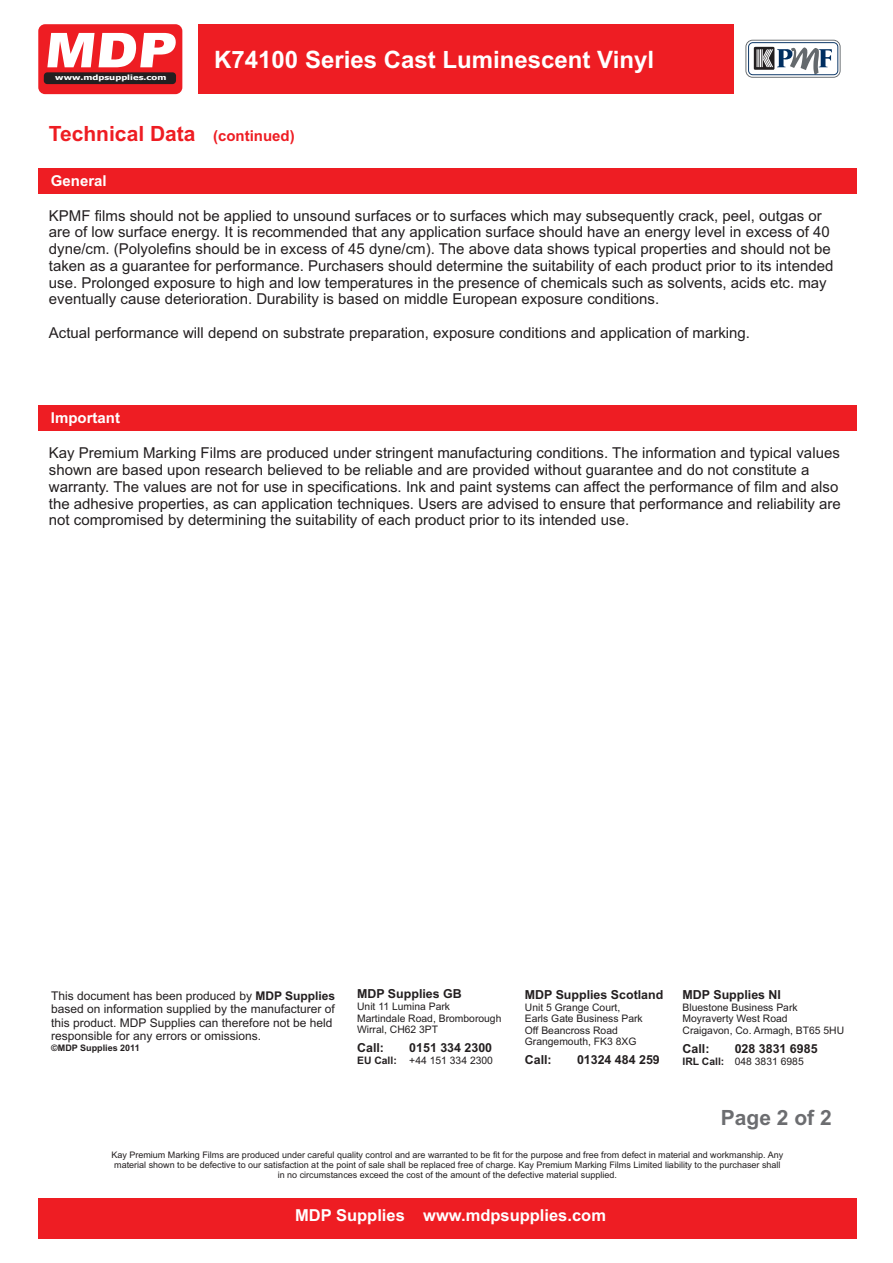
<style>
.page{position:relative;width:893px;height:1263px;background:#fff}
.page>*{position:absolute;margin:0;border:0;box-sizing:border-box;transform-origin:0 0}
.t1{font:900 48px "Arial";color:#fff;scale:1.12 1}
.t2{font:700 24px "Arial";color:#fff}
.t3{font:700 21px "Arial";color:#ee1d23}
.t4{font:700 21px "Arial";color:#6c6d70}
.t5{font:700 16.5px "Arial";color:#fff}
.t6{font:15px/16.8px "Arial";color:#231f20}
.t7{font:700 15px "Arial";color:#fff}
.t8{font:700 12.45px "Arial";color:#231f20}
.t9{font:12px/13.4px "Arial";color:#231f20}
.t10{font:10.35px/11.6px "Arial";color:#231f20}
.t11{font:700 10.35px "Arial";color:#231f20}
.t12{font:9px/10.1px "Arial";color:#231f20;text-align:center}
.t13{font:700 9px "Arial";color:#231f20}
.t14{font:700 7.2px "Tahoma";letter-spacing:.005em;color:#fff;scale:1.31 1}
.s1{font-size:15px}
.s2{font-weight:700}
</style>
<div class="page">
<div style="left:38px;top:1198px;width:818px;height:40px;background:#ee1d23"></div>
<div style="left:38px;top:168px;width:818px;height:25px;background:#ee1d23"></div>
<div style="left:38px;top:405px;width:818px;height:26px;background:#ee1d23"></div>
<div style="left:198px;top:24px;width:536px;height:70px;background:#ee1d23"></div>
<div style="left:38px;top:24px;width:144px;height:70px;background:#ee1d23;border-radius:7px"></div>
<div style="left:44px;top:72px;width:132px;height:12px;background:#231f20;border-radius:4px"></div>
<svg style="left:745px;top:40px;width:96px;height:38px"></svg>
<h1 class="t1" style="left:44px;top:33px;width:124px">MDP</h1>
<p class="t14" style="left:55px;top:75px;width:86px">www.mdpsupplies.com</p>
<h2 class="t2" style="left:214px;top:51px;width:441px">K74100 Series Cast Luminescent Vinyl</h2>
<h3 class="t3" style="left:49px;top:125px;width:247px">Technical Data <span class="s1">(continued)</span></h3>
<p class="t7" style="left:51px;top:175px;width:57px">General</p>
<p class="t6" style="left:49px;top:208px;width:786px">KPMF films should not be applied to unsound surfaces or to surfaces which may subsequently crack, peel, outgas or are of low surface energy. It is recommended that any application surface should have an energy level in excess of 40 dyne/cm. (Polyolefins should be in excess of 45 dyne/cm). The above data shows typical properties and should not be taken as a guarantee for performance. Purchasers should determine the suitability of each product prior to its intended use. Prolonged exposure to high and low temperatures in the presence of chemicals such as solvents, acids etc. may eventually cause deterioration. Durability is based on middle European exposure conditions.</p>
<p class="t6" style="left:49px;top:326px;width:703px">Actual performance will depend on substrate preparation, exposure conditions and application of marking.</p>
<p class="t7" style="left:51px;top:412px;width:71px">Important</p>
<p class="t6" style="left:49px;top:446px;width:794px">Kay Premium Marking Films are produced under stringent manufacturing conditions. The information and typical values shown are based upon research believed to be reliable and are provided without guarantee and do not constitute a warranty. The values are not for use in specifications. Ink and paint systems can affect the performance of film and also the adhesive properties, as can application techniques. Users are advised to ensure that performance and reliability are not compromised by determining the suitability of each product prior to its intended use.</p>
<p class="t9" style="left:51px;top:990px;width:285px">This document has been produced by <span class="s2">MDP Supplies </span>based on information supplied by the manufacturer of this product. MDP Supplies can therefore not be held responsible for any errors or omissions.</p>
<p class="t13" style="left:51px;top:1044px;width:90px">©MDP Supplies 2011</p>
<p class="t8" style="left:357px;top:989px;width:106px">MDP Supplies GB</p>
<p class="t10" style="left:357px;top:1002px;width:146px">Unit 11 Lumina Park<br>Martindale Road, Bromborough<br>Wirral, CH62 3PT</p>
<p class="t8" style="left:357px;top:1043px;width:28px">Call:</p>
<p class="t11" style="left:357px;top:1057px;width:41px">EU Call:</p>
<p class="t8" style="left:409px;top:1043px;width:84px">0151 334 2300</p>
<p class="t10" style="left:409px;top:1056px;width:85px">+44 151 334 2300</p>
<p class="t8" style="left:525px;top:990px;width:140px">MDP Supplies Scotland</p>
<p class="t10" style="left:525px;top:1002px;width:119px">Unit 5 Grange Court,<br>Earls Gate Business Park<br>Off Beancross Road<br>Grangemouth, FK3 8XG</p>
<p class="t8" style="left:525px;top:1055px;width:28px">Call:</p>
<p class="t8" style="left:577px;top:1055px;width:84px">01324 484 259</p>
<p class="t8" style="left:683px;top:990px;width:100px">MDP Supplies NI</p>
<p class="t10" style="left:683px;top:1002px;width:163px">Bluestone Business Park<br>Moyraverty West Road<br>Craigavon, Co. Armagh, BT65 5HU</p>
<p class="t8" style="left:683px;top:1044px;width:28px">Call:</p>
<p class="t11" style="left:683px;top:1057px;width:43px">IRL Call:</p>
<p class="t8" style="left:735px;top:1044px;width:84px">028 3831 6985</p>
<p class="t10" style="left:735px;top:1056px;width:71px">048 3831 6985</p>
<h3 class="t4" style="left:721px;top:1110px;width:112px">Page 2 of 2</h3>
<p class="t12" style="left:111px;top:1150px;width:673px">Kay Premium Marking Films are produced under careful quality control and are warranted to be fit for the purpose and free from defect in material and workmanship. Any material shown to be defective to our satisfaction at the point of sale shall be replaced free of charge. Kay Premium Marking Films Limited liability to the purchaser shall in no circumstances exceed the cost of the amount of the defective material supplied.</p>
<p class="t5" style="left:295px;top:1209px;width:312px">MDP Supplies www.mdpsupplies.com</p>
</div>
